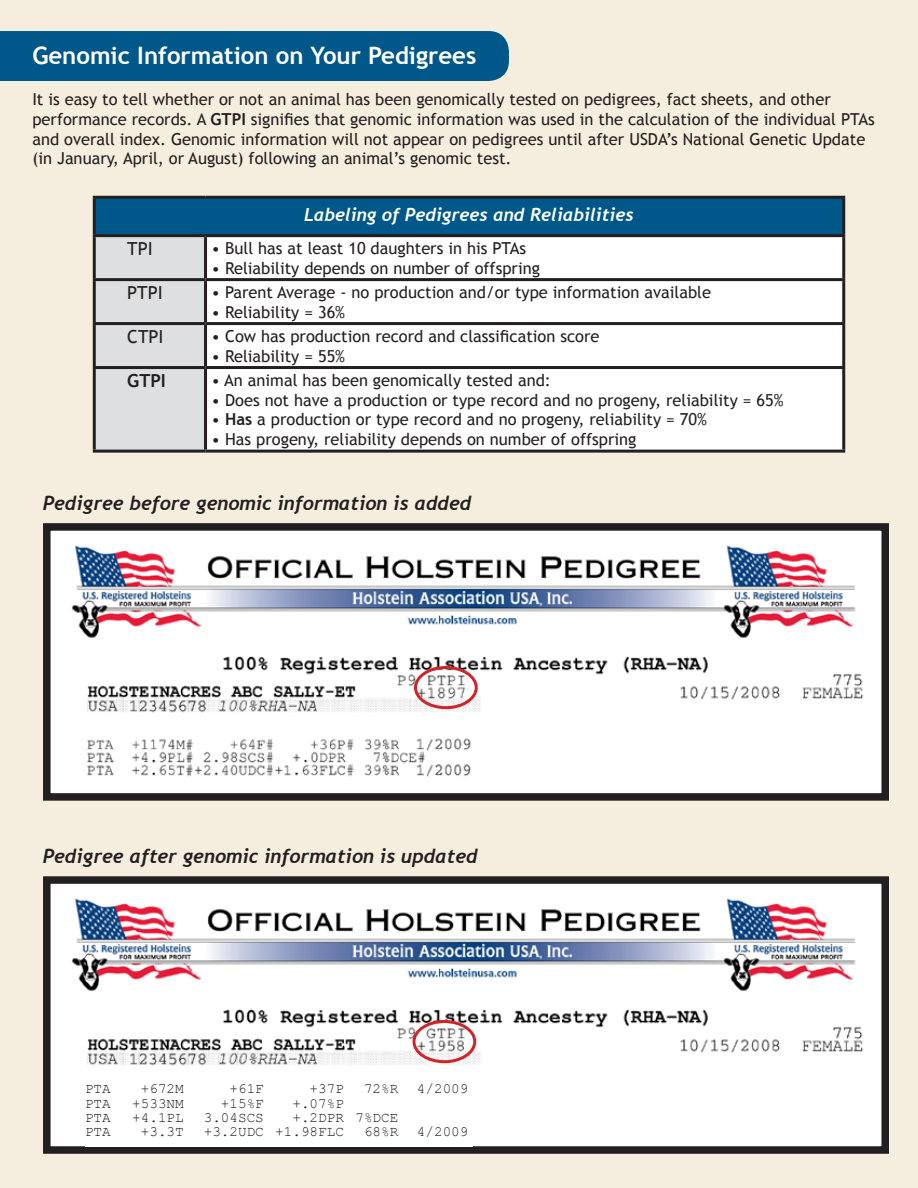
<style>
.page{position:relative;width:918px;height:1188px;background:#f5eddd}
.page>*{position:absolute;margin:0;border:0;box-sizing:border-box;transform-origin:0 0}
.t1{font:700 24px "Trebuchet MS";color:#fff}
.t2{font:italic 700 19.5px "Trebuchet";color:#231f20}
.t3{font:italic 700 18px "Trebuchet";color:#fff}
.t4{font:18px "Trebuchet MS";color:#231f20}
.t5{font:700 18px "Trebuchet MS";color:#231f20}
.t6{font:16.5px/19.8px "Trebuchet MS";color:#231f20}
.t7{font:14.25px "Courier New";color:#231f20}
.s1{font-weight:700}
</style>
<div class="page">
<div style="left:0;top:31px;width:509px;height:50px;background:#005789"></div>
<div style="left:47px;top:880px;width:838px;height:270px;background:#fff"></div>
<img style="left:72px;top:898px;width:791px;height:168px">
<div style="left:43px;top:876px;width:846px;height:278px;border:8px solid #231f20"></div>
<div style="left:85px;top:1085px;width:388px;height:62px;background:#fff"></div>
<div style="left:94px;top:197px;width:750px;height:39px;background:#005789"></div>
<div style="left:96px;top:237px;width:108px;height:213px;background:#dedfe0"></div>
<div style="left:207px;top:237px;width:635px;height:213px;background:#fff"></div>
<hr style="left:93px;top:196px;width:113px;height:3px;background:#231f20">
<hr style="left:93px;top:199px;width:3px;height:35px;background:#231f20">
<hr style="left:206px;top:196px;width:639px;height:3px;background:#231f20">
<hr style="left:842px;top:199px;width:3px;height:35px;background:#231f20">
<hr style="left:93px;top:234px;width:113px;height:3px;background:#231f20">
<hr style="left:93px;top:237px;width:3px;height:41px;background:#231f20">
<hr style="left:206px;top:234px;width:639px;height:3px;background:#231f20">
<hr style="left:204px;top:237px;width:3px;height:41px;background:#231f20">
<hr style="left:842px;top:237px;width:3px;height:41px;background:#231f20">
<hr style="left:93px;top:278px;width:113px;height:3px;background:#231f20">
<hr style="left:93px;top:281px;width:3px;height:41px;background:#231f20">
<hr style="left:206px;top:278px;width:639px;height:3px;background:#231f20">
<hr style="left:204px;top:281px;width:3px;height:41px;background:#231f20">
<hr style="left:842px;top:281px;width:3px;height:41px;background:#231f20">
<hr style="left:93px;top:322px;width:113px;height:3px;background:#231f20">
<hr style="left:93px;top:325px;width:3px;height:41px;background:#231f20">
<hr style="left:206px;top:322px;width:639px;height:3px;background:#231f20">
<hr style="left:204px;top:325px;width:3px;height:41px;background:#231f20">
<hr style="left:842px;top:325px;width:3px;height:41px;background:#231f20">
<hr style="left:93px;top:366px;width:113px;height:3px;background:#231f20">
<hr style="left:93px;top:369px;width:3px;height:81px;background:#231f20">
<hr style="left:206px;top:366px;width:639px;height:3px;background:#231f20">
<hr style="left:204px;top:369px;width:3px;height:81px;background:#231f20">
<hr style="left:842px;top:369px;width:3px;height:81px;background:#231f20">
<hr style="left:93px;top:450px;width:113px;height:3px;background:#231f20">
<hr style="left:206px;top:450px;width:639px;height:3px;background:#231f20">
<div style="left:47px;top:527px;width:838px;height:270px;background:#fff"></div>
<img style="left:72px;top:545px;width:791px;height:232px">
<div style="left:43px;top:523px;width:846px;height:278px;border:8px solid #231f20"></div>
<div style="left:414px;top:666px;width:64px;height:43px;border:3px solid #d2232a;border-radius:50%"></div>
<div style="left:412px;top:1020px;width:64px;height:43px;border:3px solid #d2232a;border-radius:50%"></div>
<h1 class="t1" style="left:32px;top:40px;width:445px">Genomic Information on Your Pedigrees</h1>
<p class="t6" style="left:32px;top:89px;width:844px">It is easy to tell whether or not an animal has been genomically tested on pedigrees, fact sheets, and other performance records. A <span class="s1">GTPI</span> signifies that genomic information was used in the calculation of the individual PTAs and overall index. Genomic information will not appear on pedigrees until after USDA’s National Genetic Update (in January, April, or August) following an animal’s genomic test.</p>
<p class="t3" style="left:304px;top:204px;width:331px">Labeling of Pedigrees and Reliabilities</p>
<p class="t4" style="left:127px;top:238px;width:27px">TPI</p>
<p class="t6" style="left:212px;top:238px;width:316px">• Bull has at least 10 daughters in his PTAs</p>
<p class="t6" style="left:212px;top:258px;width:330px">• Reliability depends on number of offspring</p>
<p class="t4" style="left:127px;top:282px;width:37px">PTPI</p>
<p class="t6" style="left:212px;top:282px;width:501px">• Parent Average - no production and/or type information available</p>
<p class="t6" style="left:212px;top:302px;width:135px">• Reliability = 36%</p>
<p class="t4" style="left:127px;top:326px;width:38px">CTPI</p>
<p class="t6" style="left:212px;top:326px;width:390px">• Cow has production record and classification score</p>
<p class="t6" style="left:212px;top:346px;width:135px">• Reliability = 55%</p>
<p class="t5" style="left:127px;top:369px;width:40px">GTPI</p>
<p class="t6" style="left:212px;top:370px;width:341px">• An animal has been genomically tested and:</p>
<p class="t6" style="left:212px;top:390px;width:574px">• Does not have a production or type record and no progeny, reliability = 65%</p>
<p class="t6" style="left:212px;top:410px;width:497px">• <span class="s1">Has</span> a production or type record and no progeny, reliability = 70%</p>
<p class="t6" style="left:212px;top:430px;width:427px">• Has progeny, reliability depends on number of offspring</p>
<p class="t2" style="left:43px;top:492px;width:430px">Pedigree before genomic information is added</p>
<p class="t2" style="left:43px;top:845px;width:436px">Pedigree after genomic information is updated</p>
<p class="t7" style="left:85px;top:1080px;width:27px">PTA</p>
<p class="t7" style="left:141px;top:1080px;width:44px">+672M</p>
<p class="t7" style="left:230px;top:1080px;width:36px">+61F</p>
<p class="t7" style="left:310px;top:1080px;width:36px">+37P</p>
<p class="t7" style="left:364px;top:1080px;width:36px">72%R</p>
<p class="t7" style="left:417px;top:1080px;width:53px">4/2009</p>
<p class="t7" style="left:85px;top:1094px;width:27px">PTA</p>
<p class="t7" style="left:132px;top:1094px;width:53px">+533NM</p>
<p class="t7" style="left:221px;top:1094px;width:44px">+15%F</p>
<p class="t7" style="left:292px;top:1094px;width:53px">+.07%P</p>
<p class="t7" style="left:85px;top:1109px;width:27px">PTA</p>
<p class="t7" style="left:132px;top:1109px;width:53px">+4.1PL</p>
<p class="t7" style="left:204px;top:1109px;width:62px">3.04SCS</p>
<p class="t7" style="left:292px;top:1109px;width:107px">+.2DPR 7%DCE</p>
<p class="t7" style="left:85px;top:1123px;width:27px">PTA</p>
<p class="t7" style="left:141px;top:1123px;width:44px">+3.3T</p>
<p class="t7" style="left:204px;top:1123px;width:142px">+3.2UDC +1.98FLC</p>
<p class="t7" style="left:364px;top:1123px;width:36px">68%R</p>
<p class="t7" style="left:417px;top:1123px;width:53px">4/2009</p>
</div>
